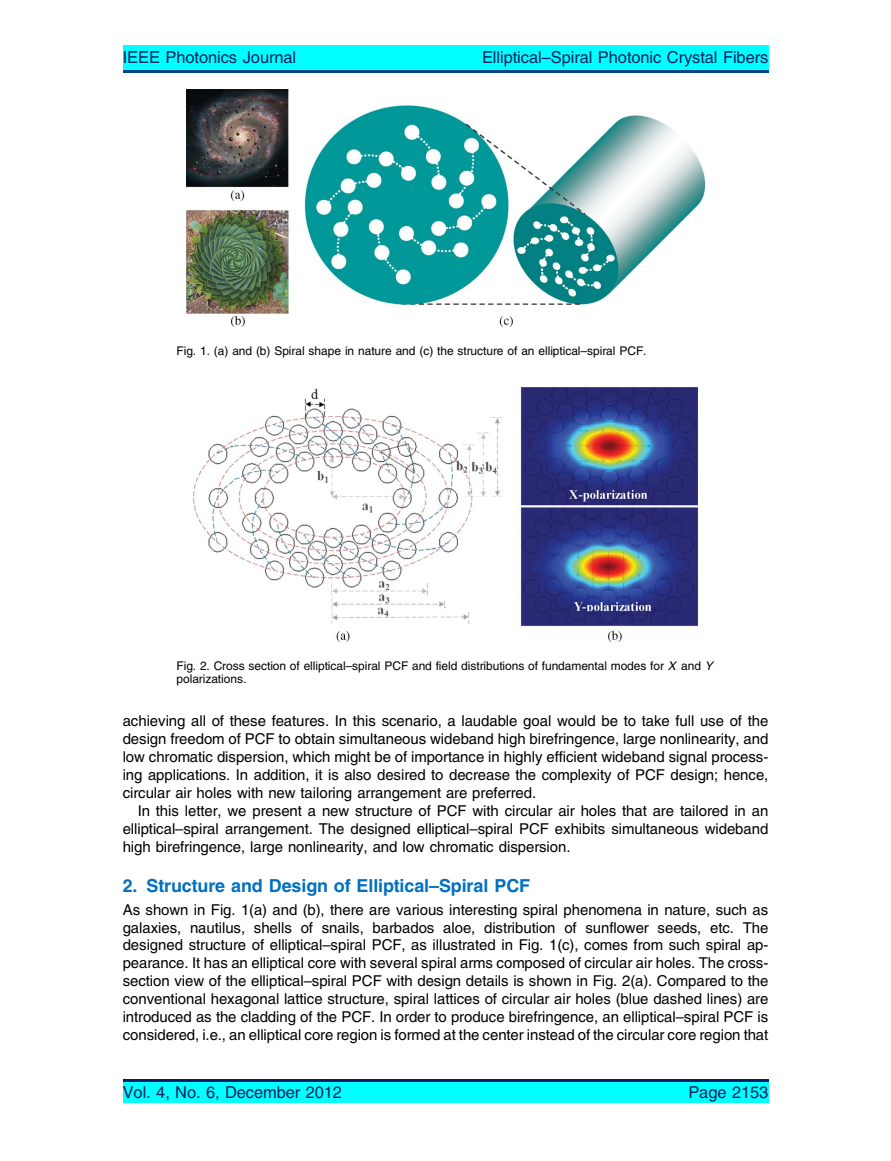
<style>
.page{position:relative;width:891px;height:1161px;background:#fff}
.page>*{position:absolute;margin:0;border:0;box-sizing:border-box;transform-origin:0 0}
.t1{font:18px "Adv T Tb 4 a 90 e 5 b.B";color:#0170c0}
.t2{font:16.5px "Adv T Tb 54 a 34 f 7";color:#012060}
.t3{font:15px/18px "Adv T Tb 54 a 34 f 7";color:#000;text-align:justify}
.t4{font:12px/13.5px "Adv T Tb 54 a 34 f 7";color:#000}
.s1{font-family:"Adv T Tbdfc 2815.BI"}
</style>
<div class="page">
<img style="left:187px;top:90px;width:517px;height:237px">
<img style="left:194px;top:388px;width:503px;height:254px">
<div style="left:123px;top:45px;width:645px;height:28px;background:#0ff"></div>
<hr style="left:123px;top:70px;width:645px;height:3px;background:#004684">
<div style="left:123px;top:1079px;width:645px;height:24px;background:#0ff"></div>
<hr style="left:123px;top:1079px;width:645px;height:3px;background:#012060">
<p class="t2" style="left:123px;top:51px;width:175px">IEEE Photonics Journal</p>
<p class="t2" style="left:482px;top:51px;width:288px">Elliptical–Spiral Photonic Crystal Fibers</p>
<p class="t4" style="left:177px;top:345px;width:471px">Fig. 1. (a) and (b) Spiral shape in nature and (c) the structure of an elliptical–spiral PCF.</p>
<p class="t4" style="left:177px;top:660px;width:538px">Fig. 2. Cross section of elliptical–spiral PCF and field distributions of fundamental modes for <span class="s1">X</span> and <span class="s1">Y </span>polarizations.</p>
<p class="t3" style="left:123px;top:713px;width:647px">achieving all of these features. In this scenario, a laudable goal would be to take full use of the design freedom of PCF to obtain simultaneous wideband high birefringence, large nonlinearity, and low chromatic dispersion, which might be of importance in highly efficient wideband signal process&shy;ing applications. In addition, it is also desired to decrease the complexity of PCF design; hence, circular air holes with new tailoring arrangement are preferred.</p>
<p class="t3" style="left:123px;top:803px;width:647px;text-indent:15px">In this letter, we present a new structure of PCF with circular air holes that are tailored in an elliptical–spiral arrangement. The designed elliptical–spiral PCF exhibits simultaneous wideband high birefringence, large nonlinearity, and low chromatic dispersion.</p>
<p class="t1" style="left:123px;top:879px;width:409px">2. Structure and Design of Elliptical–Spiral PCF</p>
<p class="t3" style="left:123px;top:902px;width:647px">As shown in Fig. 1(a) and (b), there are various interesting spiral phenomena in nature, such as galaxies, nautilus, shells of snails, barbados aloe, distribution of sunflower seeds, etc. The designed structure of elliptical–spiral PCF, as illustrated in Fig. 1(c), comes from such spiral ap&shy;pearance. It has an elliptical core with several spiral arms composed of circular air holes. The cross&shy;section view of the elliptical–spiral PCF with design details is shown in Fig. 2(a). Compared to the conventional hexagonal lattice structure, spiral lattices of circular air holes (blue dashed lines) are introduced as the cladding of the PCF. In order to produce birefringence, an elliptical–spiral PCF is considered, i.e., an elliptical core region is formed at the center instead of the circular core region that</p>
<p class="t2" style="left:123px;top:1087px;width:221px">Vol. 4, No. 6, December 2012</p>
<p class="t2" style="left:688px;top:1087px;width:82px">Page 2153</p>
</div>
